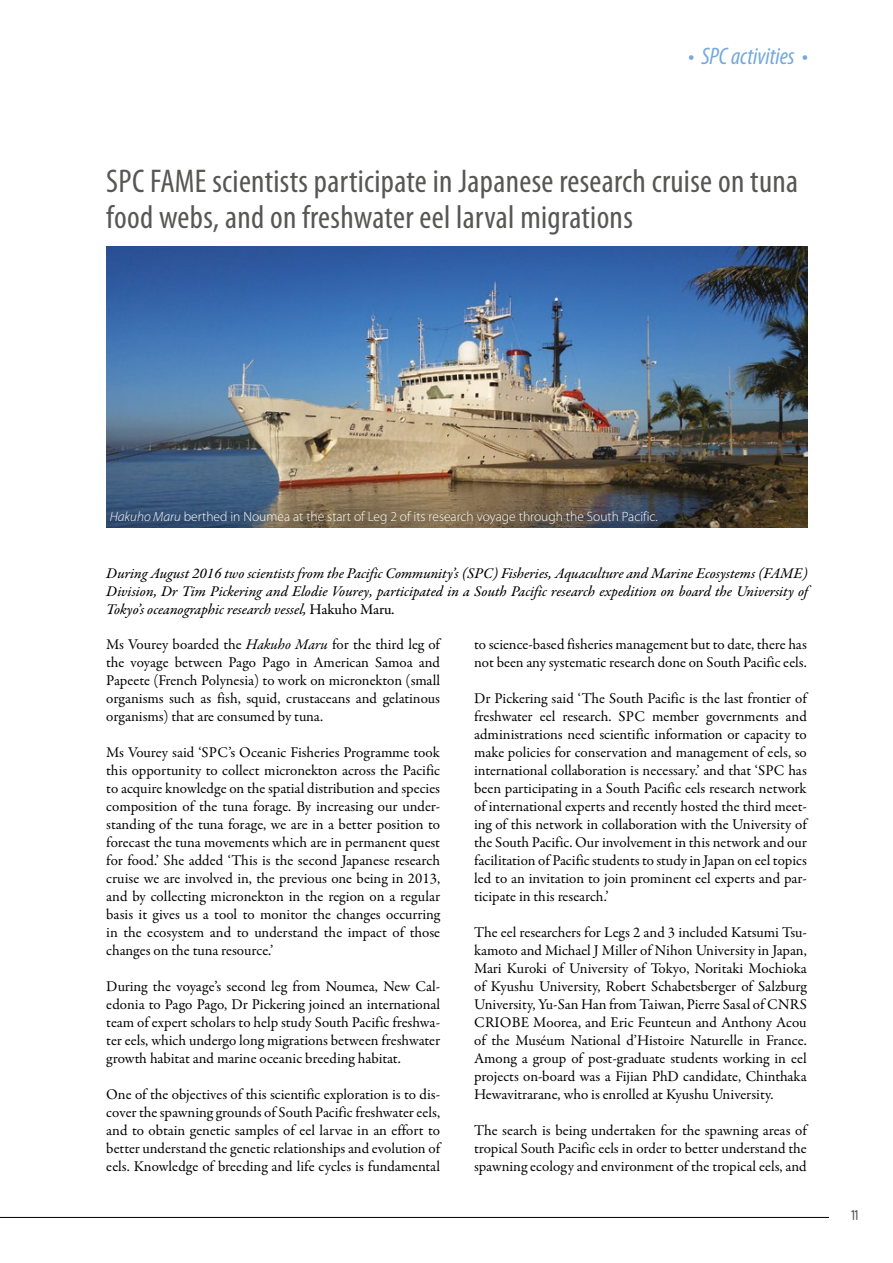
<style>
.page{position:relative;width:893px;height:1263px;background:#fff}
.page>*{position:absolute;margin:0;border:0;box-sizing:border-box;transform-origin:0 0}
.t1{font:condensed 33px/36px "Myriad Pro";letter-spacing:.01em;color:#575756}
.t2{font:italic condensed 24px "Myriad Pro";color:#75a8db}
.t3{font:15px/18px "Garamond Premr Pro";color:#000;text-align:justify}
.t4{font:15px/18px "Garamond Premr Pro Med It";letter-spacing:-.005em;color:#000;text-align:justify}
.t5{font:15px "Duepuntozero";color:#575756}
.t6{font:300 13.5px "Myriad Pro";color:#fff}
.s1{font-style:italic}
.s2{font-family:"Garamond Premr Pro";font-weight:500}
</style>
<div class="page">
<hr style="left:0;top:1217px;width:829px;height:1px;background:#000">
<img style="left:106px;top:247px;width:702px;height:281px">
<h2 class="t2" style="left:688px;top:41px;width:121px">• SPC activities •</h2>
<h1 class="t1" style="left:106px;top:163px;width:693px">SPC FAME scientists participate in Japanese research cruise on tuna food webs, and on freshwater eel larval migrations</h1>
<p class="t6" style="left:110px;top:508px;width:550px"><span class="s1">Hakuho Maru</span> berthed in Noumea at the start of Leg 2 of its research voyage through the South Pacific.</p>
<p class="t4" style="left:106px;top:565px;width:703px">During August 2016 two scientists from the Pacific Community’s (SPC) Fisheries, Aquaculture and Marine Ecosystems (FAME)<br>Division, Dr Tim Pickering and Elodie Vourey, participated in a South Pacific research expedition on board the University of Tokyo’s oceanographic research vessel, <span class="s2">Hakuho Maru</span>.</p>
<p class="t3" style="left:106px;top:635px;width:335px">Ms Vourey boarded the <span class="s1">Hakuho Maru</span> for the third leg of the voyage between Pago Pago in American Samoa and Papeete (French Polynesia) to work on micronekton (small organisms such as fish, squid, crustaceans and gelatinous organisms) that are consumed by tuna.</p>
<p class="t3" style="left:106px;top:743px;width:335px">Ms Vourey said ‘SPC’s Oceanic Fisheries Programme took this opportunity to collect micronekton across the Pacific to acquire knowledge on the spatial distribution and species composition of the tuna forage. By increasing our under&shy;standing of the tuna forage, we are in a better position to forecast the tuna movements which are in permanent quest for food.’ She added ‘This is the second Japanese research cruise we are involved in, the previous one being in 2013, and by collecting micronekton in the region on a regular basis it gives us a tool to monitor the changes occurring in the ecosystem and to understand the impact of those changes on the tuna resource.’</p>
<p class="t3" style="left:106px;top:977px;width:335px">During the voyage’s second leg from Noumea, New Cal&shy;edonia to Pago Pago, Dr Pickering joined an international team of expert scholars to help study South Pacific freshwa&shy;ter eels, which undergo long migrations between freshwater growth habitat and marine oceanic breeding habitat.</p>
<p class="t3" style="left:106px;top:1085px;width:335px">One of the objectives of this scientific exploration is to dis&shy;cover the spawning grounds of South Pacific freshwater eels, and to obtain genetic samples of eel larvae in an effort to better understand the genetic relationships and evolution of eels. Knowledge of breeding and life cycles is fundamental</p>
<p class="t3" style="left:474px;top:635px;width:334px">to science-based fisheries management but to date, there has not been any systematic research done on South Pacific eels.</p>
<p class="t3" style="left:474px;top:689px;width:334px">Dr Pickering said ‘The South Pacific is the last frontier of freshwater eel research. SPC member governments and administrations need scientific information or capacity to make policies for conservation and management of eels, so international collaboration is necessary.’ and that ‘SPC has been participating in a South Pacific eels research network of international experts and recently hosted the third meet&shy;ing of this network in collaboration with the University of the South Pacific. Our involvement in this network and our facilitation of Pacific students to study in Japan on eel topics led to an invitation to join prominent eel experts and par&shy;ticipate in this research.’</p>
<p class="t3" style="left:474px;top:923px;width:334px">The eel researchers for Legs 2 and 3 included Katsumi Tsu&shy;kamoto and Michael J Miller of Nihon University in Japan, Mari Kuroki of University of Tokyo, Noritaki Mochioka of Kyushu University, Robert Schabetsberger of Salzburg University, Yu-San Han from Taiwan, Pierre Sasal of CNRS CRIOBE Moorea, and Eric Feunteun and Anthony Acou of the Muséum National d’Histoire Naturelle in France.<br>Among a group of post-graduate students working in eel projects on-board was a Fijian PhD candidate, Chinthaka Hewavitrarane, who is enrolled at Kyushu University.</p>
<p class="t3" style="left:474px;top:1121px;width:334px">The search is being undertaken for the spawning areas of tropical South Pacific eels in order to better understand the spawning ecology and environment of the tropical eels, and</p>
<p class="t5" style="left:851px;top:1207px;width:8px">11</p>
</div>
